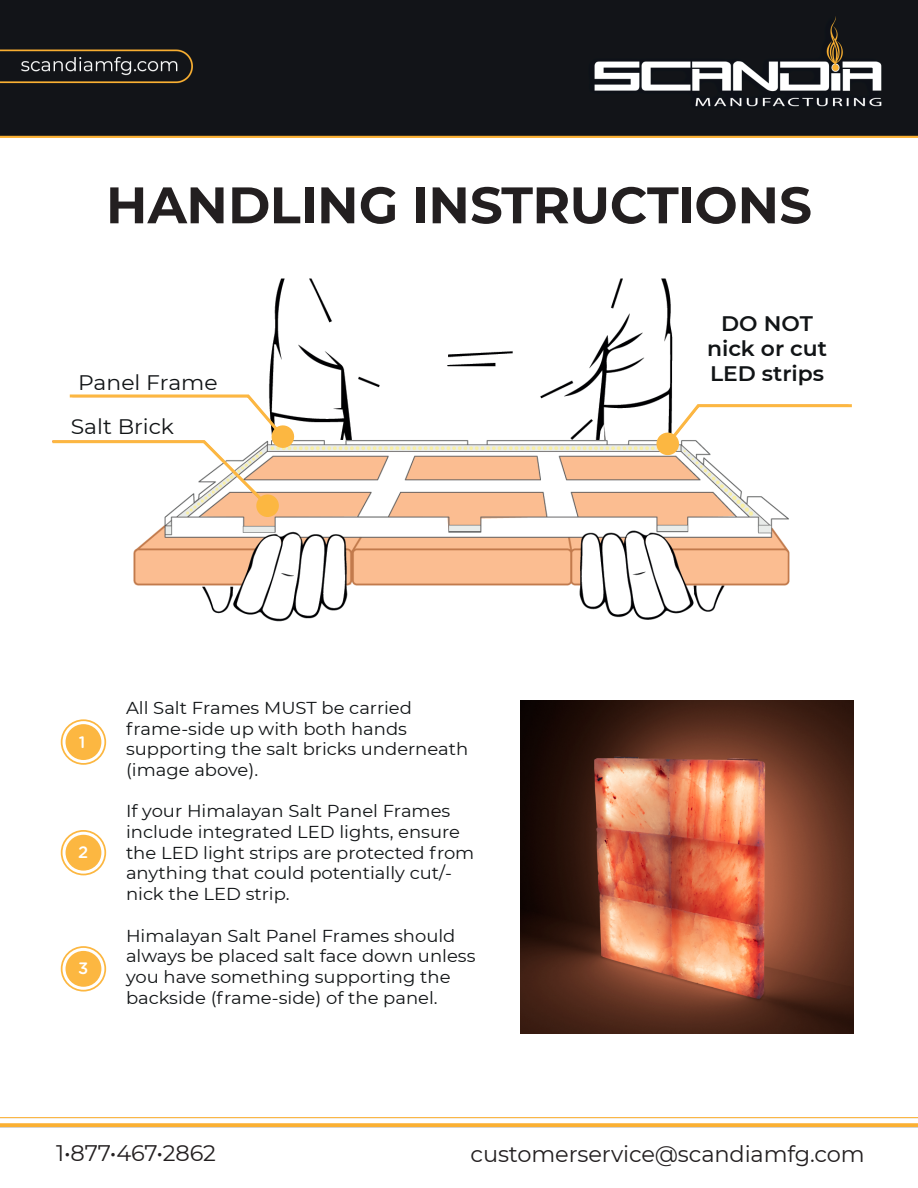
<style>
.page{position:relative;width:918px;height:1188px;background:#fff}
.page>*{position:absolute;margin:0;border:0;box-sizing:border-box;transform-origin:0 0}
.t1{font:700 51.3px "Montserrat";letter-spacing:-.01em;color:#231f20}
.t2{font:22.5px "Montserrat";letter-spacing:-.005em;color:#231f20}
.t3{font:600 21px/25.2px "Montserrat";color:#111416;text-align:center;scale:1.04 1}
.t4{font:21px/44.1px "Montserrat";color:#111416;scale:1.04 1}
.t5{font:17.25px/20.7px "Montserrat";color:#111416;scale:1.04 1}
.t6{font:500 16.5px "Gotham Rounded";color:#fff}
</style>
<div class="page">
<img style="left:0;top:0;width:918px;height:1128px">
<svg style="left:61px;top:719px;width:45px;height:46px"></svg>
<div style="left:66px;top:724px;width:35px;height:36px;background:#fcb741;border-radius:50%"></div>
<img style="left:48px;top:279px;width:822px;height:367px">
<img style="left:520px;top:700px;width:334px;height:334px">
<svg style="left:61px;top:830px;width:45px;height:45px"></svg>
<div style="left:66px;top:835px;width:35px;height:36px;background:#fcb741;border-radius:50%"></div>
<svg style="left:61px;top:946px;width:45px;height:46px"></svg>
<div style="left:66px;top:951px;width:35px;height:36px;background:#fcb741;border-radius:50%"></div>
<svg style="left:655px;top:403px;width:200px;height:54px"></svg>
<svg style="left:50px;top:393px;width:245px;height:125px"></svg>
<h1 class="t1" style="left:106px;top:168px;width:708px">HANDLING INSTRUCTIONS</h1>
<p class="t4" style="left:71px;top:359px;width:143px;text-indent:7px">Panel Frame<br>Salt Brick</p>
<p class="t6" style="left:79px;top:731px;width:8px">1</p>
<p class="t6" style="left:78px;top:840px;width:12px">2</p>
<p class="t6" style="left:78px;top:957px;width:12px">3</p>
<p class="t5" style="left:126px;top:697px;width:331px">All Salt Frames MUST be carried frame-side up with both hands supporting the salt bricks underneath (image above).</p>
<p class="t5" style="left:126px;top:800px;width:336px">If your Himalayan Salt Panel Frames include integrated LED lights, ensure the LED light strips are protected from anything that could potentially cut/- nick the LED strip.</p>
<p class="t5" style="left:126px;top:925px;width:338px">Himalayan Salt Panel Frames should always be placed salt face down unless you have something supporting the backside (frame-side) of the panel.</p>
<p class="t3" style="left:707px;top:310px;width:117px">DO NOT nick or cut<br>LED strips</p>
<h2 class="t2" style="left:56px;top:1138px;width:162px">1•877•467•2862</h2>
<h2 class="t2" style="left:471px;top:1138px;width:396px">customerservice@scandiamfg.com</h2>
</div>
